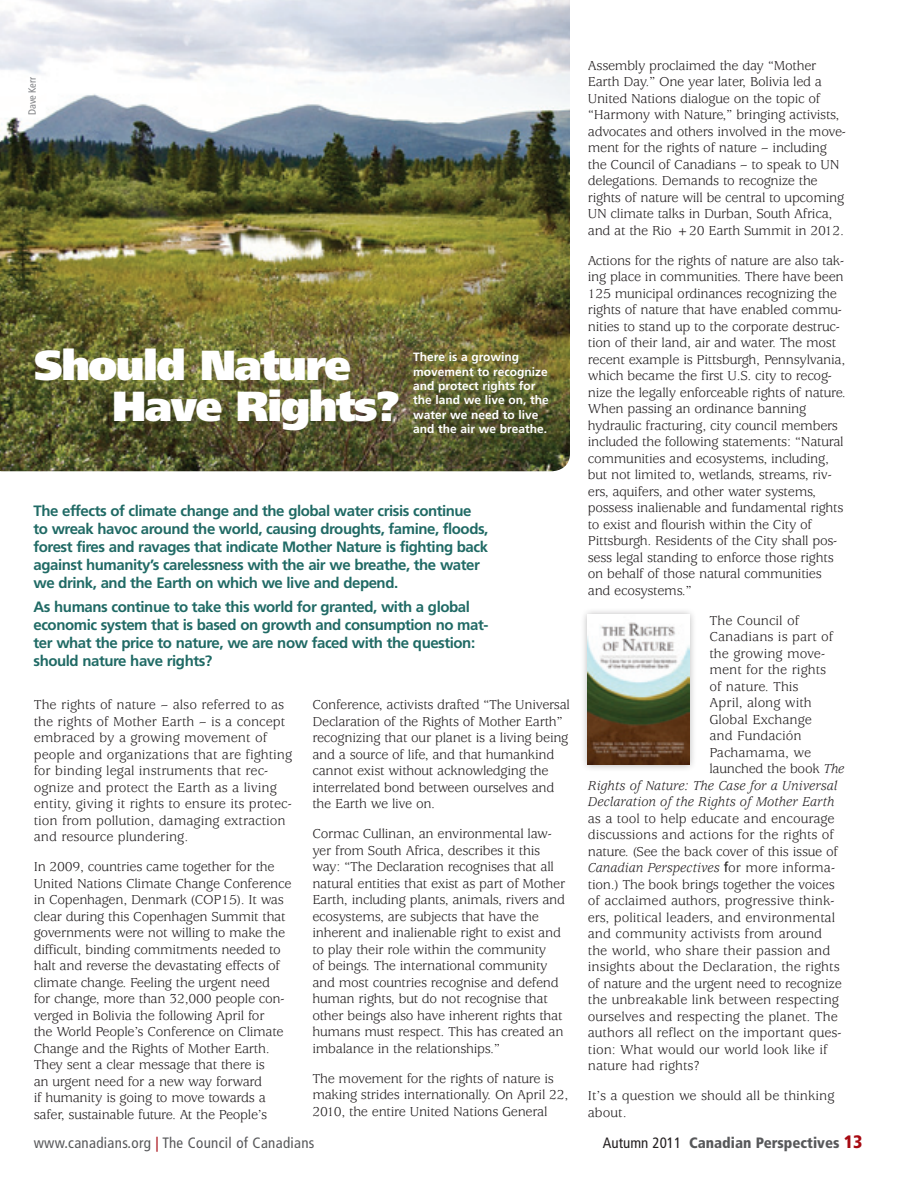
<style>
.page{position:relative;width:918px;height:1188px;background:#fff}
.page>*{position:absolute;margin:0;border:0;box-sizing:border-box;transform-origin:0 0}
.t1{font:900 42px/40.5px "Frutiger";letter-spacing:-.035em;color:#fff}
.introTxt{font:700 15px/18px "Frutiger";letter-spacing:-.03em;color:#206a65}
.t2{font:condensed 15px "Frutiger";letter-spacing:.02em;color:#57585a}
.t3{font:900 condensed 15px "Frutiger";color:#57585a}
.t4{font:14.25px/16.5px "Usherwood";letter-spacing:-.02em;color:#231f20}
.t5{font:14.25px/16.5px "Usherwood";color:#231f20}
.t6{font:italic 14.25px "Usherwood";color:#231f20}
.cutline{font:700 12px/14.4px "Frutiger";color:#fff}
.cutline-2{font:condensed 10.5px "Frutiger";color:#808285}
.s1{font-style:italic}
.s2{font-family:"Arial";font-style:normal}
.s3{font-style:normal}
.s4{color:#a70a12}
.s5{font-weight:400;color:#231f20}
.s6{font-size:18px;color:#a70a12}
</style>
<div class="page">
<img style="left:0;top:0;width:570px;height:471px">
<div style="left:580px;top:606px;width:116px;height:166px;background:#231f20;opacity:.35"></div>
<img style="left:588px;top:614px;width:101px;height:150px">
<p class="cutline-2" style="left:26px;top:115px;width:40px;rotate:-90deg">Dave Kerr</p>
<p class="t1" style="left:112px;top:345px;width:289px;text-indent:-78px">Should Nature<br>Have Rights?</p>
<p class="cutline" style="left:413px;top:350px;width:137px">There is a growing movement to recognize and protect rights for the land we live on, the water we need to live and the air we breathe.</p>
<p class="introTxt" style="left:34px;top:501px;width:456px">The effects of climate change and the global water crisis continue to wreak havoc around the world, causing droughts, famine, floods, forest fires and ravages that indicate Mother Nature is fighting back against humanity’s carelessness with the air we breathe, the water we drink, and the Earth on which we live and depend.</p>
<p class="introTxt" style="left:34px;top:598px;width:456px">As humans continue to take this world for granted, with a global economic system that is based on growth and consumption no mat&shy;ter what the price to nature, we are now faced with the question: should nature have rights?</p>
<p class="t5" style="left:34px;top:697px;width:260px">The rights of nature – also referred to as the rights of Mother Earth – is a concept embraced by a growing movement of people and organizations that are fighting for binding legal instruments that rec&shy;ognize and protect the Earth as a living entity, giving it rights to ensure its protec&shy;tion from pollution, damaging extraction and resource plundering.</p>
<p class="t4" style="left:34px;top:859px;width:259px">In 2009, countries came together for the United Nations Climate Change Conference in Copenhagen, Denmark (COP15). It was clear during this Copenhagen Summit that governments were not willing to make the difficult, binding commitments needed to halt and reverse the devastating effects of climate change. Feeling the urgent need<br>for change, more than 32,000 people con&shy;verged in Bolivia the following April for<br>the World People’s Conference on Climate Change and the Rights of Mother Earth.<br>They sent a clear message that there is<br>an urgent need for a new way forward<br>if humanity is going to move towards a safer, sustainable future. At the People’s</p>
<p class="t4" style="left:312px;top:697px;width:259px">Conference, activists drafted “The Universal Declaration of the Rights of Mother Earth” recognizing that our planet is a living being and a source of life, and that humankind cannot exist without acknowledging the interrelated bond between ourselves and the Earth we live on.</p>
<p class="t4" style="left:312px;top:826px;width:254px">Cormac Cullinan, an environmental law&shy;yer from South Africa, describes it this way: “The Declaration recognises that all natural entities that exist as part of Mother Earth, including plants, animals, rivers and ecosystems, are subjects that have the inherent and inalienable right to exist and to play their role within the community<br>of beings. The international community and most countries recognise and defend human rights, but do not recognise that other beings also have inherent rights that humans must respect. This has created an imbalance in the relationships.”</p>
<p class="t4" style="left:312px;top:1071px;width:258px">The movement for the rights of nature is making strides internationally. On April 22,<br>2010, the entire United Nations General</p>
<p class="t4" style="left:588px;top:58px;width:260px">Assembly proclaimed the day “Mother Earth Day.” One year later, Bolivia led a United Nations dialogue on the topic of “Harmony with Nature,” bringing activists, advocates and others involved in the move&shy;ment for the rights of nature – including the Council of Canadians – to speak to UN delegations. Demands to recognize the rights of nature will be central to upcoming UN climate talks in Durban, South Africa, and at the Rio +20 Earth Summit in 2012.</p>
<p class="t4" style="left:588px;top:253px;width:259px">Actions for the rights of nature are also tak&shy;ing place in communities. There have been 125 municipal ordinances recognizing the rights of nature that have enabled commu&shy;nities to stand up to the corporate destruc&shy;tion of their land, air and water. The most recent example is Pittsburgh, Pennsylvania, which became the first U.S. city to recog&shy;nize the legally enforceable rights of nature.<br>When passing an ordinance banning hydraulic fracturing, city council members included the following statements: “Natural communities and ecosystems, including, but not limited to, wetlands, streams, riv&shy;ers, aquifers, and other water systems, possess inalienable and fundamental rights to exist and flourish within the City of Pittsburgh. Residents of the City shall pos&shy;sess legal standing to enforce those rights on behalf of those natural communities and ecosystems.”</p>
<p class="t5" style="left:709px;top:613px;width:91px">The Council of</p>
<p class="t5" style="left:709px;top:629px;width:125px">Canadians is part of</p>
<p class="t5" style="left:709px;top:646px;width:117px">the growing move-</p>
<p class="t5" style="left:709px;top:662px;width:118px">ment for the rights</p>
<p class="t5" style="left:709px;top:679px;width:91px">of nature. This</p>
<p class="t5" style="left:709px;top:695px;width:104px">April, along with</p>
<p class="t5" style="left:709px;top:712px;width:104px">Global Exchange</p>
<p class="t5" style="left:709px;top:728px;width:94px">and Fundación</p>
<p class="t5" style="left:709px;top:745px;width:103px">Pachamama, we</p>
<p class="t4" style="left:709px;top:761px;width:137px">launched the book <span class="s1">The</span></p>
<p class="t6" style="left:588px;top:778px;width:251px">Rights of Nature: The Case for a Universal</p>
<p class="t6" style="left:588px;top:794px;width:248px">Declaration of the Rights of Mother Earth</p>
<p class="t5" style="left:588px;top:811px;width:248px">as a tool to help educate and encourage</p>
<p class="t5" style="left:588px;top:827px;width:248px">discussions and actions for the rights of</p>
<p class="t4" style="left:588px;top:844px;width:252px">nature. (See the back cover of this issue of</p>
<p class="t6" style="left:588px;top:860px;width:249px">Canadian Perspectives <span class="s2">f</span><span class="s3">or more informa-</span></p>
<p class="t4" style="left:588px;top:877px;width:248px">tion.) The book brings together the voices</p>
<p class="t5" style="left:588px;top:893px;width:248px">of acclaimed authors, progressive think-</p>
<p class="t5" style="left:588px;top:910px;width:249px">ers, political leaders, and environmental</p>
<p class="t5" style="left:588px;top:926px;width:236px">and community activists from around</p>
<p class="t5" style="left:588px;top:943px;width:244px">the world, who share their passion and</p>
<p class="t5" style="left:588px;top:959px;width:253px">insights about the Declaration, the rights</p>
<p class="t4" style="left:588px;top:976px;width:255px">of nature and the urgent need to recognize</p>
<p class="t5" style="left:588px;top:992px;width:253px">the unbreakable link between respecting</p>
<p class="t5" style="left:588px;top:1009px;width:252px">ourselves and respecting the planet. The</p>
<p class="t5" style="left:588px;top:1025px;width:255px">authors all reflect on the important ques-</p>
<p class="t5" style="left:588px;top:1042px;width:241px">tion: What would our world look like if</p>
<p class="t5" style="left:588px;top:1058px;width:113px">nature had rights?</p>
<p class="t5" style="left:588px;top:1088px;width:248px">It’s a question we should all be thinking about.</p>
<p class="t2" style="left:34px;top:1134px;width:282px">www.canadians.org <span class="s4">|</span> The Council of Canadians</p>
<p class="t3" style="left:603px;top:1133px;width:261px"><span class="s5">Autumn 2011</span> Canadian Perspectives <span class="s6">13</span></p>
</div>
